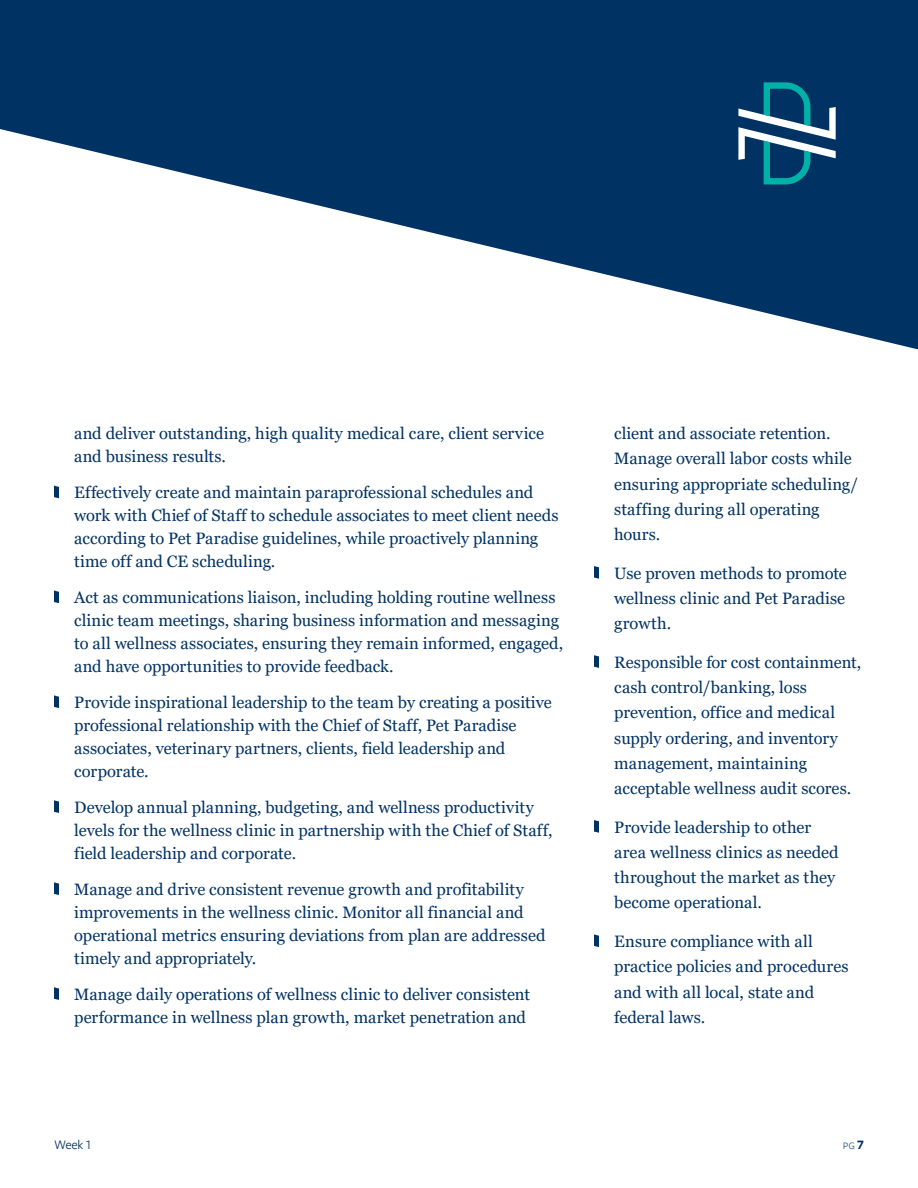
<style>
.page{position:relative;width:918px;height:1188px;background:#fff}
.page>*{position:absolute;margin:0;border:0;box-sizing:border-box;transform-origin:0 0}
.t1{font:16.5px/25.2px "Georgia Pro";color:#003264}
.t2{font:13.5px "Freight Sans Pro";color:#003264}
.t3{font:300 13.5px "Freight Sans Pro";color:#003264}
.s1{font-weight:700}
</style>
<div class="page">
<svg style="left:54px;top:486px;width:5px;height:12px"></svg>
<svg style="left:54px;top:591px;width:5px;height:12px"></svg>
<svg style="left:54px;top:696px;width:5px;height:12px"></svg>
<svg style="left:54px;top:800px;width:5px;height:13px"></svg>
<svg style="left:54px;top:882px;width:5px;height:13px"></svg>
<svg style="left:54px;top:987px;width:5px;height:13px"></svg>
<svg style="left:594px;top:566px;width:5px;height:13px"></svg>
<svg style="left:594px;top:655px;width:5px;height:13px"></svg>
<svg style="left:594px;top:820px;width:5px;height:13px"></svg>
<svg style="left:594px;top:935px;width:5px;height:12px"></svg>
<svg style="left:0;top:0;width:918px;height:349px;fill:#003264"></svg>
<svg style="left:738px;top:82px;width:98px;height:102px;background:#2c6587"></svg>
<p class="t1" style="left:74px;top:423px;width:471px;line-height:22.8px">and deliver outstanding, high quality medical care, client service and business results.</p>
<p class="t1" style="left:74px;top:482px;width:486px;line-height:22.8px">Effectively create and maintain paraprofessional schedules and work with Chief of Staff to schedule associates to meet client needs according to Pet Paradise guidelines, while proactively planning time off and CE scheduling.</p>
<p class="t1" style="left:74px;top:587px;width:490px;line-height:22.8px">Act as communications liaison, including holding routine wellness clinic team meetings, sharing business information and messaging to all wellness associates, ensuring they remain informed, engaged, and have opportunities to provide feedback.</p>
<p class="t1" style="left:74px;top:692px;width:479px;line-height:22.8px">Provide inspirational leadership to the team by creating a positive professional relationship with the Chief of Staff, Pet Paradise associates, veterinary partners, clients, field leadership and corporate.</p>
<p class="t1" style="left:74px;top:797px;width:480px;line-height:22.8px">Develop annual planning, budgeting, and wellness productivity levels for the wellness clinic in partnership with the Chief of Staff, field leadership and corporate.</p>
<p class="t1" style="left:74px;top:879px;width:473px;line-height:22.8px">Manage and drive consistent revenue growth and profitability improvements in the wellness clinic. Monitor all financial and operational metrics ensuring deviations from plan are addressed timely and appropriately.</p>
<p class="t1" style="left:74px;top:983px;width:457px;line-height:22.8px">Manage daily operations of wellness clinic to deliver consistent performance in wellness plan growth, market penetration and</p>
<p class="t1" style="left:614px;top:421px;width:245px">client and associate retention.<br>Manage overall labor costs while ensuring appropriate scheduling/ staffing during all operating hours.</p>
<p class="t1" style="left:614px;top:561px;width:234px;text-align:justify">Use proven methods to promote wellness clinic and Pet Paradise growth.</p>
<p class="t1" style="left:614px;top:650px;width:249px">Responsible for cost containment, cash control/banking, loss prevention, office and medical supply ordering, and inventory management, maintaining acceptable wellness audit scores.</p>
<p class="t1" style="left:614px;top:815px;width:226px">Provide leadership to other area wellness clinics as needed throughout the market as they become operational.</p>
<p class="t1" style="left:614px;top:929px;width:236px">Ensure compliance with all practice policies and procedures and with all local, state and federal laws.</p>
<p class="t2" style="left:54px;top:1136px;width:40px">Week 2</p>
<p class="t3" style="left:843px;top:1136px;width:23px">pg<span class="s1">7</span></p>
<p class="t2" style="left:85px;top:1136px;width:8px">1</p>
</div>
